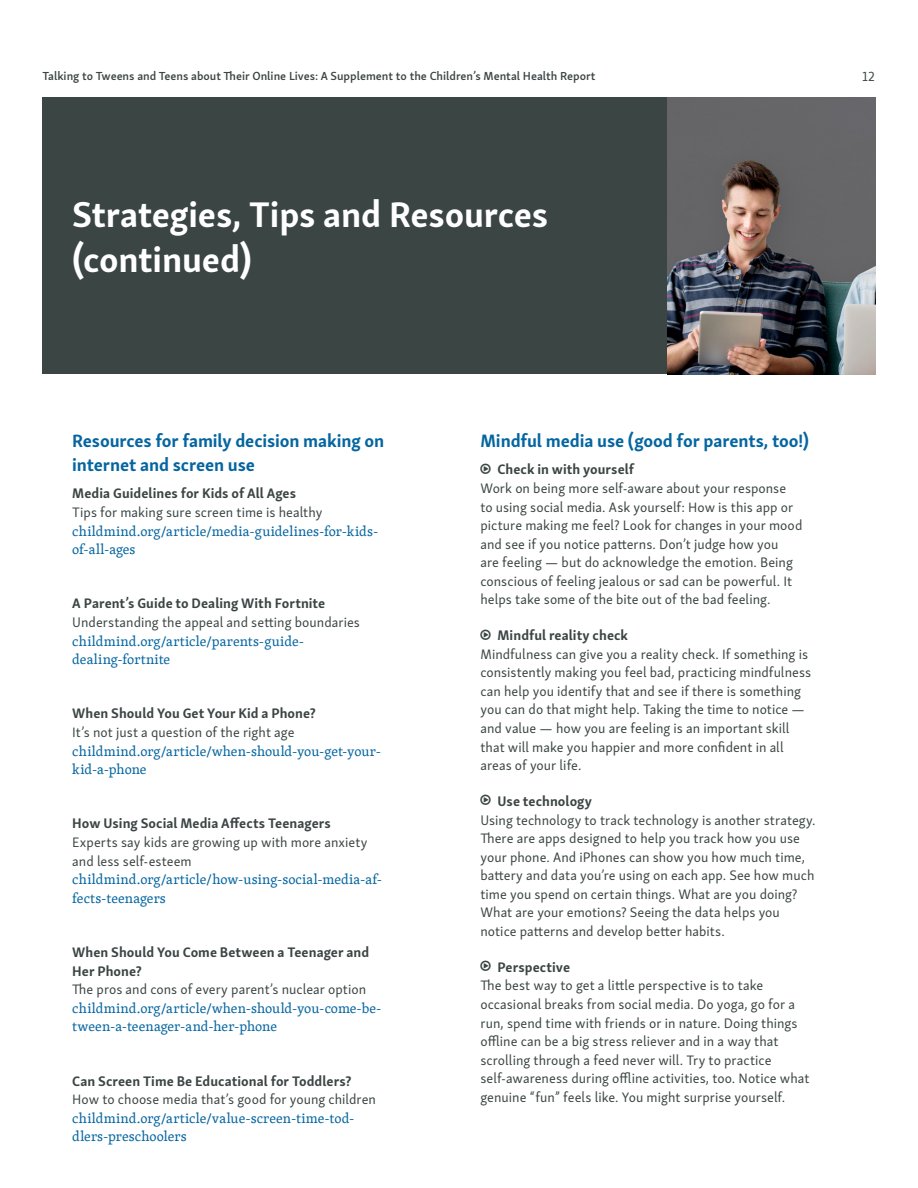
<style>
.page{position:relative;width:918px;height:1188px;background:#fff}
.page>*{position:absolute;margin:0;border:0;box-sizing:border-box;transform-origin:0 0}
.t1{font:700 36px/45px "Skolar Sans Latn";letter-spacing:-.005em;color:#fff}
.t2{font:700 18px/24px "Skolar Sans Latn";letter-spacing:-.005em;color:#0465a0}
.t3{font:13.95px/18.6px "Skolar Sans Latn";color:#3b4544}
.t4{font:13.95px/18.6px "Skolar Latin";letter-spacing:.01em;color:#0465a0}
.t5{font:700 13.95px/18.6px "Skolar Sans Latn";letter-spacing:.005em;color:#3b4544}
.t6{font:13.5px "Skolar Sans Latn";color:#3b4544}
.t7{font:600 12px "Skolar Sans Latn";color:#3b4544}
</style>
<div class="page">
<div style="left:43px;top:98px;width:832px;height:276px;background:#3b4544"></div>
<img style="left:668px;top:98px;width:208px;height:276px">
<p class="t7" style="left:43px;top:66px;width:555px">Talking to Tweens and Teens about Their Online Lives: A Supplement to the Children’s Mental Health Report</p>
<p class="t6" style="left:862px;top:66px;width:14px">12</p>
<h1 class="t1" style="left:72px;top:189px;width:477px">Strategies, Tips and Resources (continued)</h1>
<p class="t2" style="left:72px;top:427px;width:314px">Resources for family decision making on internet and screen use</p>
<p class="t5" style="left:72px;top:483px;width:225px">Media Guidelines for Kids of All Ages</p>
<p class="t3" style="left:72px;top:502px;width:252px">Tips for making sure screen time is healthy</p>
<p class="t4" style="left:72px;top:521px;width:308px">childmind.org/article/media-guidelines-for-kids&shy;of-all-ages</p>
<p class="t5" style="left:72px;top:593px;width:255px">A Parent’s Guide to Dealing With Fortnite</p>
<p class="t3" style="left:72px;top:612px;width:289px">Understanding the appeal and setting boundaries</p>
<p class="t4" style="left:72px;top:631px;width:233px">childmind.org/article/parents-guide&shy;dealing-fortnite</p>
<p class="t5" style="left:72px;top:703px;width:245px">When Should You Get Your Kid a Phone?</p>
<p class="t3" style="left:72px;top:722px;width:224px">It’s not just a question of the right age</p>
<p class="t4" style="left:72px;top:741px;width:310px">childmind.org/article/when-should-you-get-your&shy;kid-a-phone</p>
<p class="t5" style="left:72px;top:813px;width:260px">How Using Social Media Affects Teenagers</p>
<p class="t3" style="left:72px;top:832px;width:297px">Experts say kids are growing up with more anxiety and less self-esteem</p>
<p class="t4" style="left:72px;top:870px;width:311px">childmind.org/article/how-using-social-media-af&shy;fects-teenagers</p>
<p class="t5" style="left:72px;top:942px;width:299px">When Should You Come Between a Teenager and<br>Her Phone?</p>
<p class="t3" style="left:72px;top:979px;width:295px">The pros and cons of every parent’s nuclear option</p>
<p class="t4" style="left:72px;top:998px;width:311px">childmind.org/article/when-should-you-come-be&shy;tween-a-teenager-and-her-phone</p>
<p class="t5" style="left:72px;top:1070px;width:281px">Can Screen Time Be Educational for Toddlers?</p>
<p class="t3" style="left:72px;top:1089px;width:305px">How to choose media that’s good for young children</p>
<p class="t4" style="left:72px;top:1108px;width:284px">childmind.org/article/value-screen-time-tod&shy;dlers-preschoolers</p>
<p class="t2" style="left:480px;top:427px;width:330px">Mindful media use (good for parents, too!)</p>
<p class="t5" style="left:497px;top:459px;width:138px">Check in with yourself</p>
<p class="t3" style="left:480px;top:478px;width:323px">Work on being more self-aware about your response<br>to using social media. Ask yourself: How is this app or picture making me feel? Look for changes in your mood and see if you notice patterns. Don’t judge how you<br>are feeling — but do acknowledge the emotion. Being conscious of feeling jealous or sad can be powerful. It helps take some of the bite out of the bad feeling.</p>
<p class="t5" style="left:497px;top:625px;width:132px">Mindful reality check</p>
<p class="t3" style="left:480px;top:644px;width:332px">Mindfulness can give you a reality check. If something is consistently making you feel bad, practicing mindfulness can help you identify that and see if there is something you can do that might help. Taking the time to notice — and value — how you are feeling is an important skill that will make you happier and more confident in all areas of your life.</p>
<p class="t5" style="left:497px;top:791px;width:96px">Use technology</p>
<p class="t3" style="left:480px;top:809px;width:337px">Using technology to track technology is another strategy.<br>There are apps designed to help you track how you use your phone. And iPhones can show you how much time, battery and data you’re using on each app. See how much time you spend on certain things. What are you doing?<br>What are your emotions? Seeing the data helps you notice patterns and develop better habits.</p>
<p class="t5" style="left:497px;top:956px;width:74px">Perspective</p>
<p class="t3" style="left:480px;top:975px;width:331px">The best way to get a little perspective is to take occasional breaks from social media. Do yoga, go for a run, spend time with friends or in nature. Doing things offline can be a big stress reliever and in a way that scrolling through a feed never will. Try to practice self-awareness during offline activities, too. Notice what genuine “fun” feels like. You might surprise yourself.</p>
</div>
